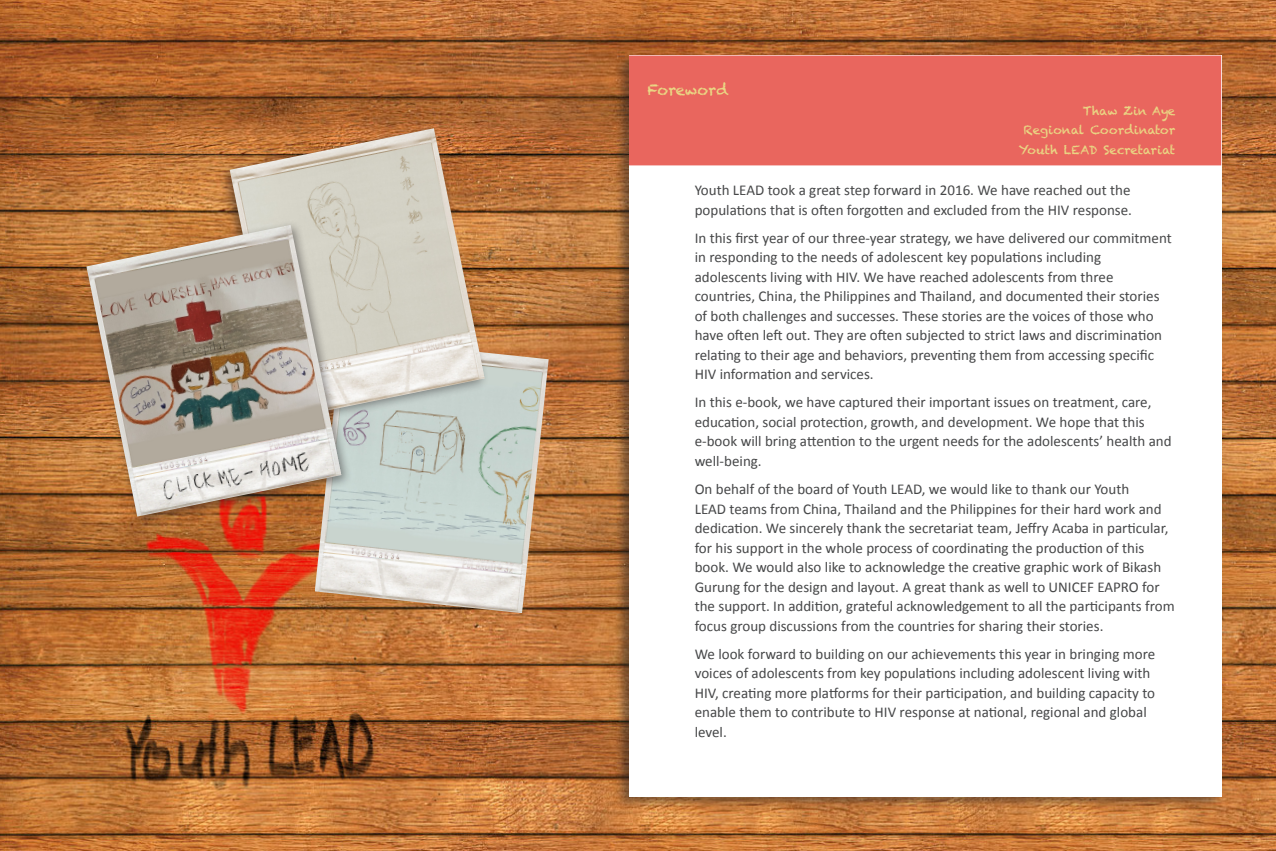
<style>
.page{position:relative;width:1276px;height:851px;background:#fff}
.page>*{position:absolute;margin:0;border:0;box-sizing:border-box;transform-origin:0 0}
.Body{font:15px/19.5px "Calibri";color:#464748}
.heading{font:15px "Chalkduster";letter-spacing:.005em;color:#ead884}
.heading-2{font:12px "Chalkduster";color:#ead884}
</style>
<div class="page">
<img style="left:0;top:0;width:1276px;height:850px">
<img style="left:315px;top:337px;width:234px;height:276px">
<div style="left:218px;top:122px;width:271px;height:308px;background:#231f20;opacity:.49"></div>
<img style="left:230px;top:128px;width:255px;height:292px">
<div style="left:613px;top:52px;width:610px;height:759px;background:#231f20;opacity:.5"></div>
<div style="left:629px;top:56px;width:592px;height:740px;background:#fff"></div>
<div style="left:80px;top:220px;width:272px;height:308px;background:#231f20;opacity:.5"></div>
<img style="left:86px;top:225px;width:255px;height:291px">
<div style="left:629px;top:56px;width:592px;height:109px;background:#e9665e"></div>
<p class="heading" style="left:647px;top:81px;width:82px">Foreword</p>
<p class="heading-2" style="left:1083px;top:103px;width:94px">Thaw Zin Aye</p>
<p class="heading-2" style="left:1023px;top:123px;width:153px">Regional Coordinator</p>
<p class="heading-2" style="left:1019px;top:142px;width:158px">Youth LEAD Secretariat</p>
<p class="Body" style="left:694px;top:180px;width:439px">Youth LEAD took a great step forward in 2016. We have reached out the populations that is often forgotten and excluded from the HIV response.</p>
<p class="Body" style="left:694px;top:228px;width:478px">In this first year of our three-year strategy, we have delivered our commitment in responding to the needs of adolescent key populations including adolescents living with HIV. We have reached adolescents from three countries, China, the Philippines and Thailand, and documented their stories of both challenges and successes. These stories are the voices of those who have often left out. They are often subjected to strict laws and discrimination relating to their age and behaviors, preventing them from accessing specific HIV information and services.</p>
<p class="Body" style="left:694px;top:392px;width:478px">In this e-book, we have captured their important issues on treatment, care, education, social protection, growth, and development. We hope that this e-book will bring attention to the urgent needs for the adolescents’ health and well-being.</p>
<p class="Body" style="left:694px;top:479px;width:481px">On behalf of the board of Youth LEAD, we would like to thank our Youth<br>LEAD teams from China, Thailand and the Philippines for their hard work and dedication. We sincerely thank the secretariat team, Jeffry Acaba in particular, for his support in the whole process of coordinating the production of this book. We would also like to acknowledge the creative graphic work of Bikash Gurung for the design and layout. A great thank as well to UNICEF EAPRO for the support. In addition, grateful acknowledgement to all the participants from focus group discussions from the countries for sharing their stories.</p>
<p class="Body" style="left:694px;top:643px;width:462px">We look forward to building on our achievements this year in bringing more voices of adolescents from key populations including adolescent living with HIV, creating more platforms for their participation, and building capacity to enable them to contribute to HIV response at national, regional and global level.</p>
</div>
